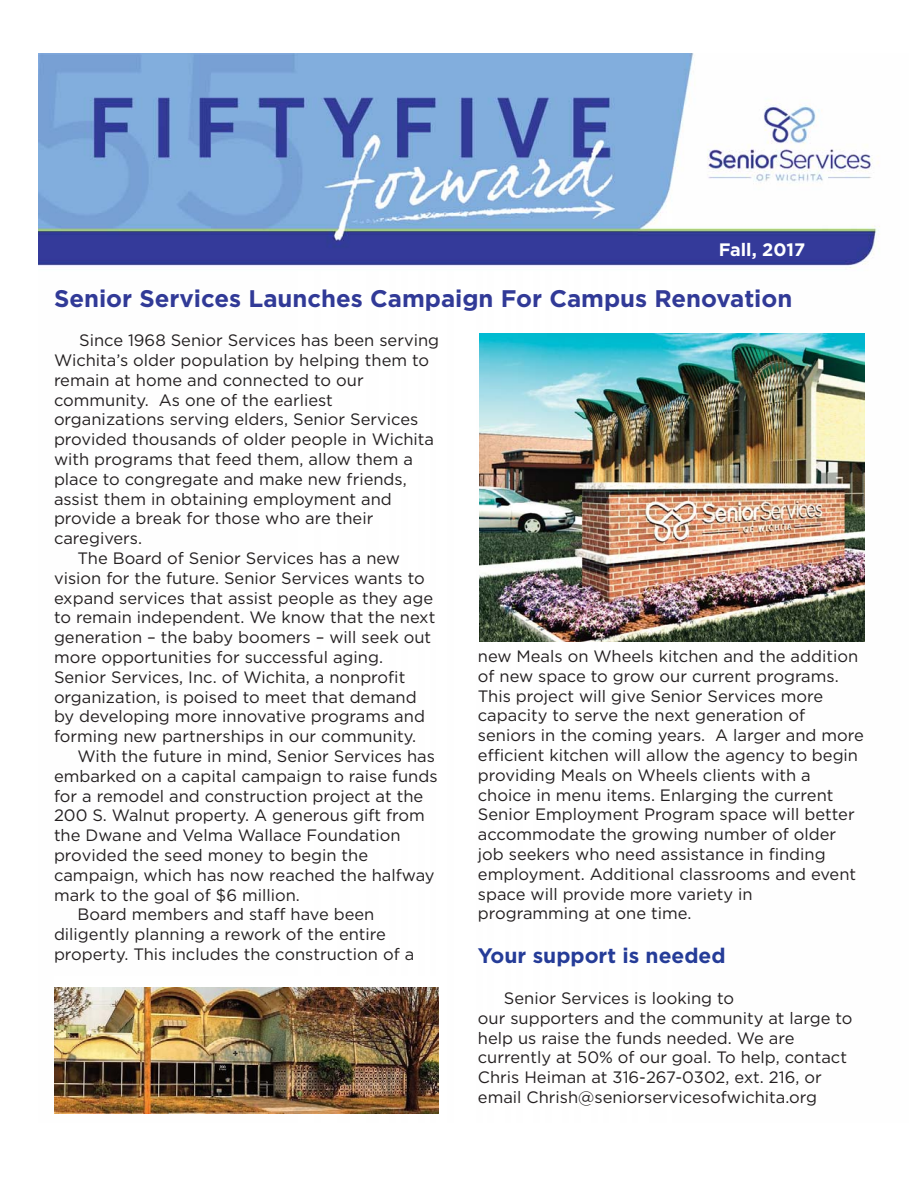
<style>
.page{position:relative;width:918px;height:1188px;background:#fff}
.page>*{position:absolute;margin:0;border:0;box-sizing:border-box;transform-origin:0 0}
.t1{font:700 24px "Gotham";color:#313a97}
.t2{font:700 21px "Gotham";color:#253c98}
.t3{font:700 18px "Gotham";color:#fff}
.t4{font:16.5px/19.8px "Gotham";color:#231f20}
</style>
<div class="page">
<img style="left:38px;top:53px;width:842px;height:589px">
<img style="left:479px;top:333px;width:385px;height:308px">
<img style="left:54px;top:987px;width:385px;height:127px">
<p class="t3" style="left:719px;top:243px;width:88px">Fall, 2017</p>
<h1 class="t1" style="left:54px;top:290px;width:740px">Senior Services Launches Campaign For Campus Renovation</h1>
<p class="t4" style="left:79px;top:332px;width:362px">Since 1968 Senior Services has been serving</p>
<p class="t4" style="left:54px;top:351px;width:377px">Wichita’s older population by helping them to</p>
<p class="t4" style="left:54px;top:371px;width:311px">remain at home and connected to our</p>
<p class="t4" style="left:54px;top:391px;width:280px">community. As one of the earliest</p>
<p class="t4" style="left:54px;top:411px;width:366px">organizations serving elders, Senior Services</p>
<p class="t4" style="left:54px;top:431px;width:382px">provided thousands of older people in Wichita</p>
<p class="t4" style="left:54px;top:450px;width:360px">with programs that feed them, allow them a</p>
<p class="t4" style="left:54px;top:470px;width:354px">place to congregate and make new friends,</p>
<p class="t4" style="left:54px;top:490px;width:339px">assist them in obtaining employment and</p>
<p class="t4" style="left:54px;top:510px;width:321px">provide a break for those who are their</p>
<p class="t4" style="left:54px;top:530px;width:90px">caregivers.</p>
<p class="t4" style="left:77px;top:549px;width:324px">The Board of Senior Services has a new</p>
<p class="t4" style="left:54px;top:569px;width:372px">vision for the future. Senior Services wants to</p>
<p class="t4" style="left:54px;top:589px;width:381px">expand services that assist people as they age</p>
<p class="t4" style="left:54px;top:609px;width:383px">to remain independent. We know that the next</p>
<p class="t4" style="left:54px;top:629px;width:379px">generation – the baby boomers – will seek out</p>
<p class="t4" style="left:54px;top:648px;width:331px">more opportunities for successful aging.</p>
<p class="t4" style="left:54px;top:668px;width:353px">Senior Services, Inc. of Wichita, a nonprofit</p>
<p class="t4" style="left:54px;top:688px;width:364px">organization, is poised to meet that demand</p>
<p class="t4" style="left:54px;top:708px;width:373px">by developing more innovative programs and</p>
<p class="t4" style="left:54px;top:728px;width:364px">forming new partnerships in our community.</p>
<p class="t4" style="left:77px;top:747px;width:359px">With the future in mind, Senior Services has</p>
<p class="t4" style="left:54px;top:767px;width:385px">embarked on a capital campaign to raise funds</p>
<p class="t4" style="left:54px;top:787px;width:371px">for a remodel and construction project at the</p>
<p class="t4" style="left:54px;top:807px;width:372px">200 S. Walnut property. A generous gift from</p>
<p class="t4" style="left:54px;top:827px;width:348px">the Dwane and Velma Wallace Foundation</p>
<p class="t4" style="left:54px;top:846px;width:316px">provided the seed money to begin the</p>
<p class="t4" style="left:54px;top:866px;width:382px">campaign, which has now reached the halfway</p>
<p class="t4" style="left:54px;top:886px;width:247px">mark to the goal of $6 million.</p>
<p class="t4" style="left:77px;top:906px;width:299px">Board members and staff have been</p>
<p class="t4" style="left:54px;top:926px;width:334px">diligently planning a rework of the entire</p>
<p class="t4" style="left:54px;top:945px;width:362px">property. This includes the construction of a</p>
<p class="t4" style="left:478px;top:648px;width:387px">new Meals on Wheels kitchen and the addition of new space to grow our current programs.<br>This project will give Senior Services more capacity to serve the next generation of seniors in the coming years. A larger and more efficient kitchen will allow the agency to begin providing Meals on Wheels clients with a choice in menu items. Enlarging the current Senior Employment Program space will better accommodate the growing number of older job seekers who need assistance in finding employment. Additional classrooms and event space will provide more variety in programming at one time.</p>
<p class="t2" style="left:478px;top:948px;width:249px">Your support is needed</p>
<p class="t4" style="left:478px;top:990px;width:376px;text-indent:26px">Senior Services is looking to<br>our supporters and the community at large to help us raise the funds needed. We are currently at 50% of our goal. To help, contact Chris Heiman at 316-267-0302, ext. 216, or email Chrish@seniorservicesofwichita.org</p>
</div>
